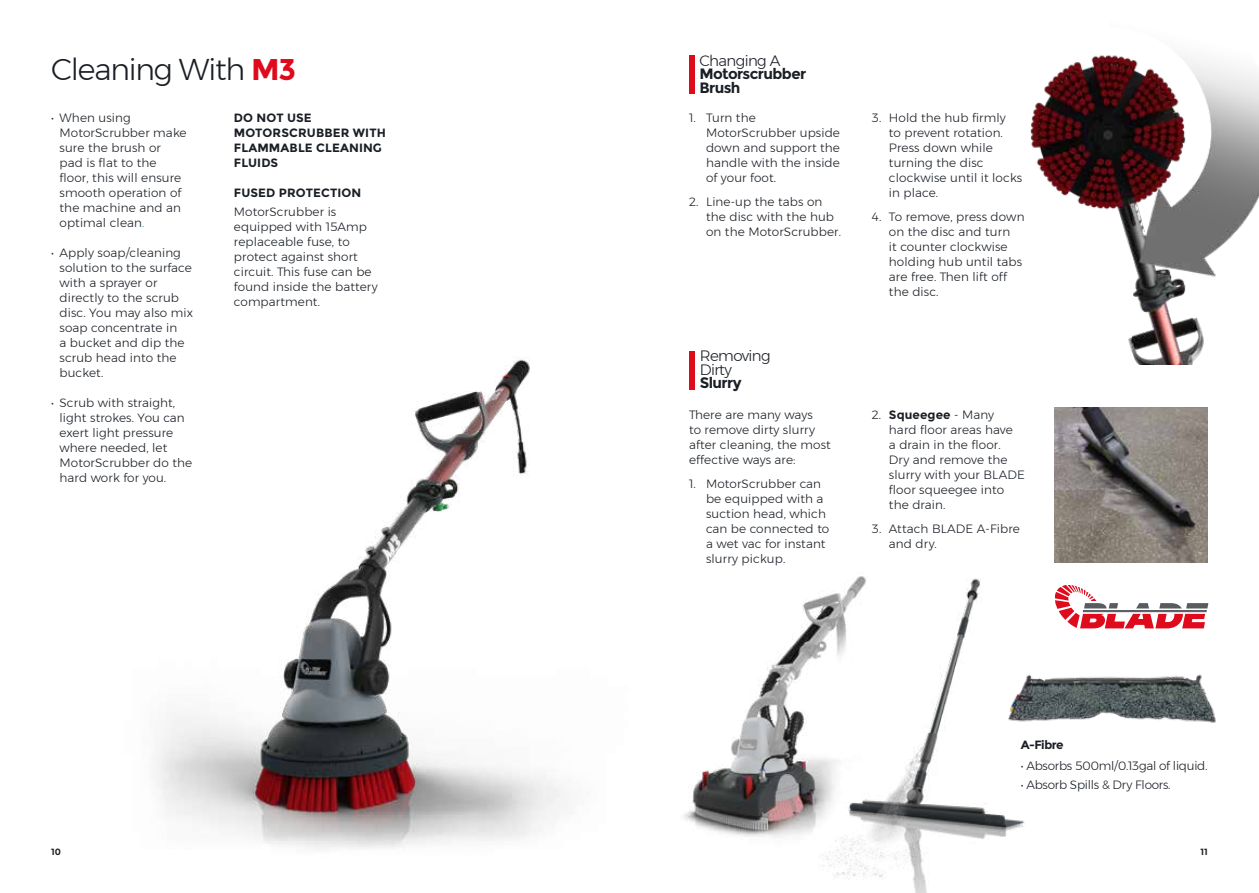
<style>
.page{position:relative;width:1259px;height:893px;background:#fff}
.page>*{position:absolute;margin:0;border:0;box-sizing:border-box;transform-origin:0 0}
.t1{font:300 30px "Montserrat";letter-spacing:-.04em;color:#1a1f25}
.t2{font:700 15px/13.5px "Montserrat";letter-spacing:-.04em;color:#1a1f25}
.t3{font:300 15px/13.5px "Montserrat";letter-spacing:-.04em;color:#1a1f25}
.t4{font:300 12px/15px "Montserrat";letter-spacing:.01em;color:#1a1f25}
.t5{font:700 12px/15px "Montserrat";letter-spacing:.01em;color:#1a1f25}
.t6{font:300 12px "Montserrat";letter-spacing:-.02em;color:#1a1f25}
.t7{font:700 9px "Montserrat";color:#1a1f25}
.s1{font-weight:700;color:#df0a1c}
.s2{color:#009fe3}
.s3{font-weight:700}
</style>
<div class="page">
<img style="left:155px;top:357px;width:412px;height:492px">
<div style="left:689px;top:55px;width:5px;height:39px;background:#de0b1b"></div>
<div style="left:689px;top:351px;width:5px;height:38px;background:#de0b1b"></div>
<img style="left:820px;top:562px;width:293px;height:331px">
<img style="left:1054px;top:408px;width:154px;height:154px">
<img style="left:1030px;top:55px;width:229px;height:309px">
<svg style="left:1054px;top:585px;width:154px;height:43px"></svg>
<img style="left:684px;top:563px;width:198px;height:303px">
<img style="left:1004px;top:668px;width:212px;height:60px">
<h1 class="t1" style="left:51px;top:47px;width:247px">Cleaning With <span class="s1">M3</span></h1>
<p class="t4" style="left:60px;top:110px;width:129px;text-indent:-9px">• When using<br>MotorScrubber make sure the brush or pad is flat to the floor, this will ensure smooth operation of the machine and an optimal clean<span class="s2">.</span></p>
<p class="t4" style="left:60px;top:245px;width:135px;text-indent:-9px">• Apply soap/cleaning solution to the surface with a sprayer or directly to the scrub disc. You may also mix soap concentrate in<br>a bucket and dip the scrub head into the bucket.</p>
<p class="t4" style="left:60px;top:395px;width:134px;text-indent:-9px">• Scrub with straight, light strokes. You can exert light pressure where needed, let<br>MotorScrubber do the hard work for you.</p>
<p class="t5" style="left:234px;top:110px;width:153px">DO NOT USE<br>MOTORSCRUBBER WITH<br>FLAMMABLE CLEANING<br>FLUIDS</p>
<p class="t5" style="left:234px;top:185px;width:129px">FUSED PROTECTION</p>
<p class="t4" style="left:234px;top:204px;width:145px">MotorScrubber is equipped with 15Amp replaceable fuse, to protect against short circuit. This fuse can be found inside the battery compartment.</p>
<p class="t7" style="left:51px;top:846px;width:12px">10</p>
<p class="t3" style="left:699px;top:53px;width:83px">Changing A</p>
<p class="t2" style="left:699px;top:67px;width:108px">Motorscrubber<br>Brush</p>
<p class="t4" style="left:706px;top:110px;width:135px;text-indent:-17px">1. Turn the<br>MotorScrubber upside down and support the handle with the inside of your foot.</p>
<p class="t4" style="left:706px;top:194px;width:136px;text-indent:-17px">2. Line-up the tabs on the disc with the hub on the MotorScrubber.</p>
<p class="t3" style="left:700px;top:349px;width:72px">Removing<br>Dirty</p>
<p class="t2" style="left:700px;top:376px;width:43px">Slurry</p>
<p class="t4" style="left:689px;top:407px;width:143px">There are many ways<br>to remove dirty slurry after cleaning, the most effective ways are:</p>
<p class="t4" style="left:706px;top:476px;width:125px;text-indent:-17px">1. MotorScrubber can be equipped with a suction head, which can be connected to a wet vac for instant slurry pickup.</p>
<p class="t4" style="left:889px;top:110px;width:135px;text-indent:-17px">3. Hold the hub firmly<br>to prevent rotation.<br>Press down while turning the disc clockwise until it locks in place.</p>
<p class="t4" style="left:889px;top:209px;width:137px;text-indent:-17px">4. To remove, press down on the disc and turn<br>it counter clockwise holding hub until tabs are free. Then lift off the disc.</p>
<p class="t4" style="left:889px;top:407px;width:137px;text-indent:-17px">2. <span class="s3">Squeegee</span> - Many<br>hard floor areas have<br>a drain in the floor.<br>Dry and remove the slurry with your BLADE floor squeegee into the drain.</p>
<p class="t4" style="left:889px;top:521px;width:132px;text-indent:-17px">3. Attach BLADE A-Fibre and dry.</p>
<p class="t5" style="left:1020px;top:737px;width:44px">A-Fibre</p>
<p class="t6" style="left:1020px;top:756px;width:188px">• Absorbs 500ml/0.13gal of liquid.</p>
<p class="t6" style="left:1020px;top:776px;width:151px">• Absorb Spills &amp; Dry Floors.</p>
<p class="t7" style="left:1200px;top:846px;width:9px">11</p>
</div>
